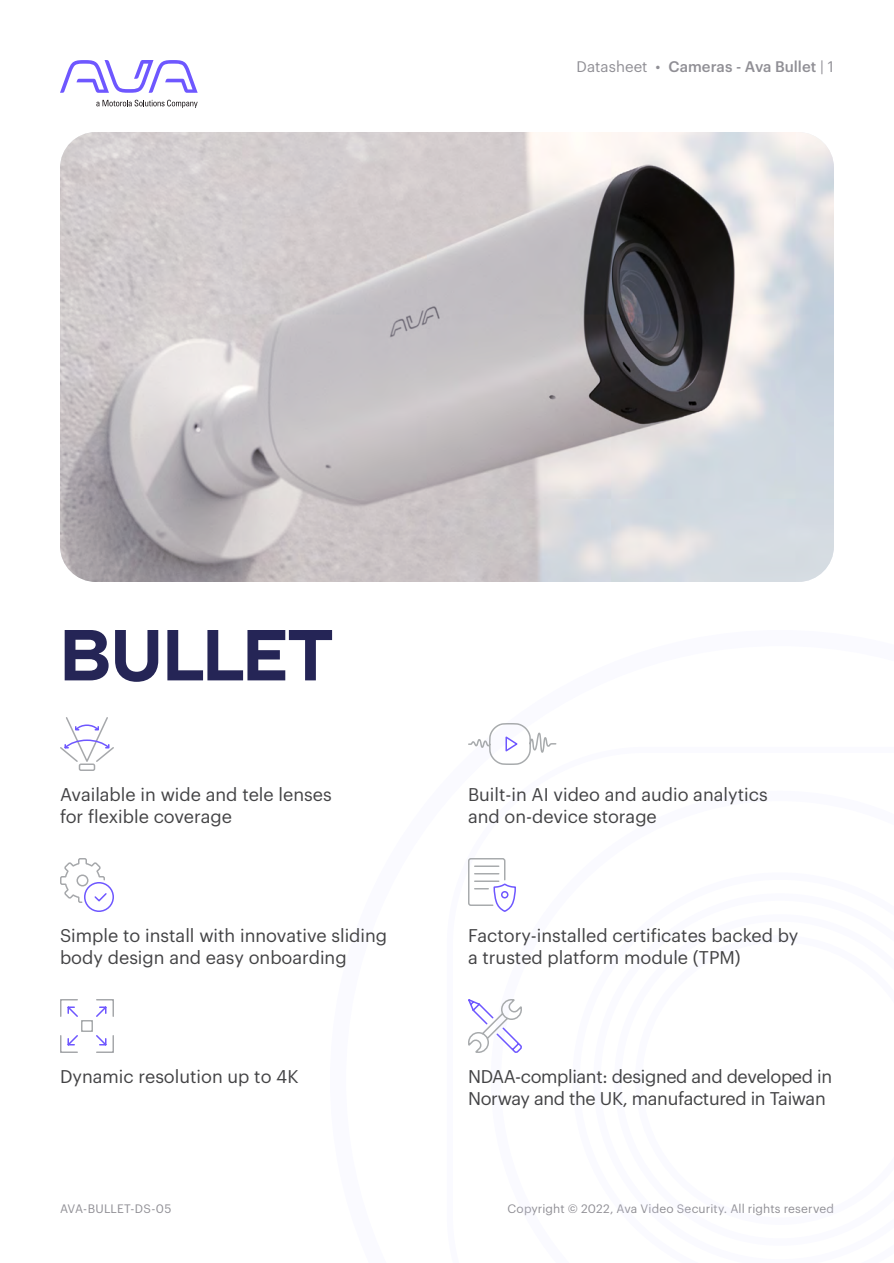
<style>
.page{position:relative;width:894px;height:1263px;background:#fff}
.page>*{position:absolute;margin:0;border:0;box-sizing:border-box;transform-origin:0 0}
.t1{font:600 72px "TT Firs Neue";letter-spacing:-.005em;color:#252556}
.t2{font:18px/22.5px "Graphik";color:#434345}
.t3{font:18px/22.5px "Graphik";letter-spacing:-.02em;color:#434345}
.t4{font:500 15px "Graphik";color:#908f95}
.t5{font:12px "Graphik";letter-spacing:.01em;color:#908f95}
.s1{font-weight:400}
</style>
<div class="page">
<svg style="left:96px;top:100px;width:102px;height:8px"></svg>
<svg style="left:60px;top:60px;width:138px;height:33px"></svg>
<svg style="left:60px;top:132px;width:774px;height:450px"></svg>
<svg style="left:468px;top:999px;width:54px;height:54px"></svg>
<svg style="left:60px;top:999px;width:54px;height:54px"></svg>
<svg style="left:468px;top:723px;width:89px;height:42px"></svg>
<svg style="left:468px;top:858px;width:48px;height:54px"></svg>
<svg style="left:60px;top:858px;width:54px;height:54px"></svg>
<svg style="left:60px;top:717px;width:54px;height:54px"></svg>
<h1 class="t1" style="left:60px;top:606px;width:274px">BULLET</h1>
<p class="t4" style="left:577px;top:55px;width:259px"><span class="s1">Datasheet •</span> Cameras - Ava Bullet <span class="s1">| 1</span></p>
<p class="t2" style="left:60px;top:781px;width:273px">Available in wide and tele lenses for flexible coverage</p>
<p class="t2" style="left:468px;top:781px;width:301px">Built-in AI video and audio analytics and on-device storage</p>
<p class="t2" style="left:60px;top:922px;width:329px">Simple to install with innovative sliding body design and easy onboarding</p>
<p class="t2" style="left:468px;top:922px;width:332px">Factory-installed certificates backed by a trusted platform module (TPM)</p>
<p class="t2" style="left:60px;top:1063px;width:240px">Dynamic resolution up to 4K</p>
<p class="t3" style="left:468px;top:1063px;width:366px">NDAA-compliant: designed and developed in<br>Norway and the UK, manufactured in Taiwan</p>
<p class="t5" style="left:60px;top:1199px;width:113px">AVA-BULLET-DS-05</p>
<p class="t5" style="left:508px;top:1199px;width:328px">Copyright © 2022, Ava Video Security. All rights reserved</p>
</div>
